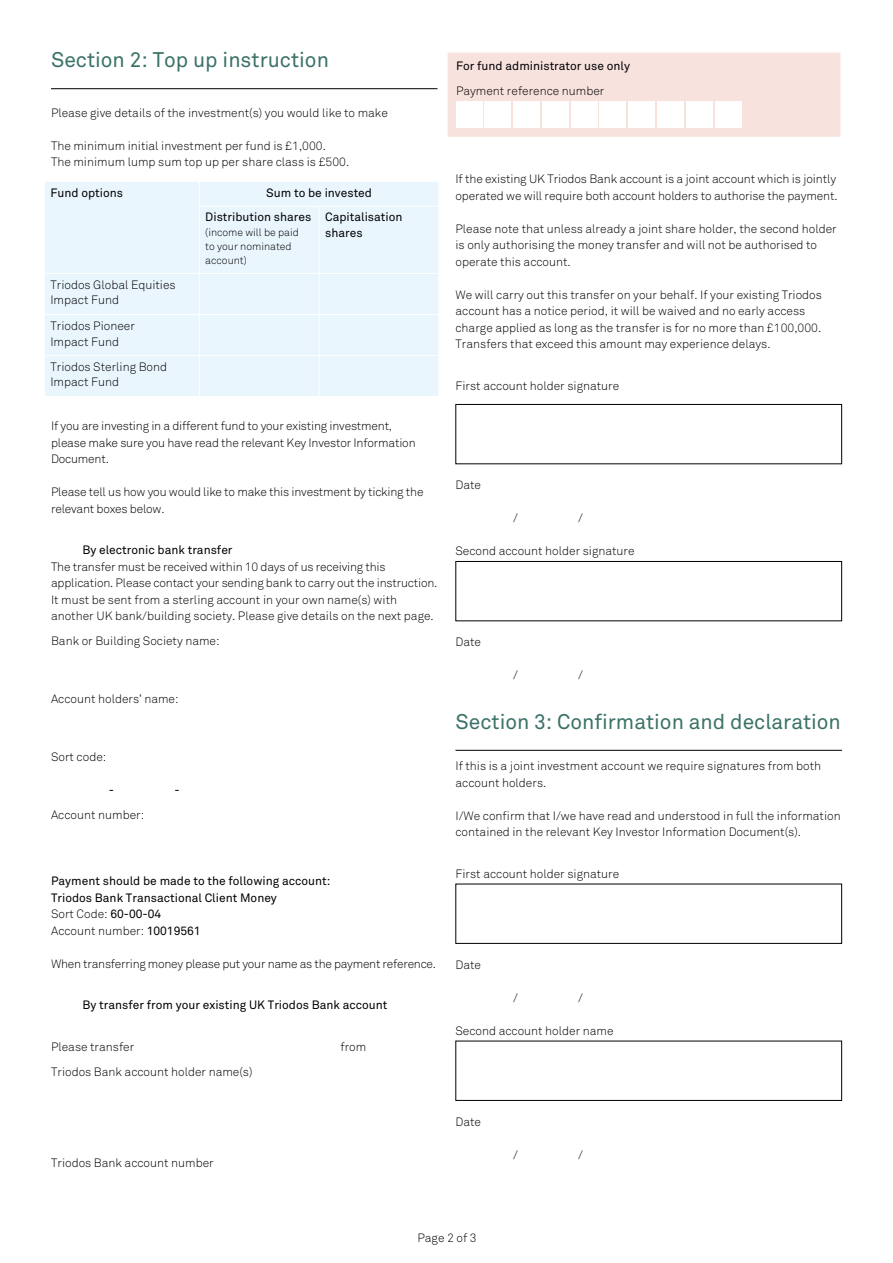
<style>
.page{position:relative;width:893px;height:1263px;background:#fff}
.page>*{position:absolute;margin:0;border:0;box-sizing:border-box;transform-origin:0 0}
.t1{font:21px "Akkurat";color:#3b7268}
.t2{font:300 12px/16.5px "Akkurat";color:#000}
.t3{font:12px/16.5px "Akkurat";color:#000}
.t4{font:300 12px "Akkurat";letter-spacing:-.02em;color:#000}
.t5{font:300 10.5px/14.2px "Akkurat";color:#000}
.s1{font-weight:300}
</style>
<div class="page">
<hr style="left:51px;top:88px;width:386px;height:1px;background:#000">
<hr style="left:455px;top:750px;width:387px;height:1px;background:#000">
<div style="left:455px;top:404px;width:387px;height:60px;border:1px solid #000"></div>
<div style="left:455px;top:561px;width:387px;height:60px;border:1px solid #000"></div>
<div style="left:455px;top:884px;width:387px;height:60px;border:1px solid #000"></div>
<div style="left:455px;top:1041px;width:387px;height:60px;border:1px solid #000"></div>
<div style="left:447px;top:52px;width:394px;height:86px;background:#f7e2de"></div>
<div style="left:456px;top:102px;width:26px;height:26px;background:#fff"></div>
<div style="left:485px;top:102px;width:26px;height:26px;background:#fff"></div>
<div style="left:514px;top:102px;width:26px;height:26px;background:#fff"></div>
<div style="left:542px;top:102px;width:26px;height:26px;background:#fff"></div>
<div style="left:571px;top:102px;width:26px;height:26px;background:#fff"></div>
<div style="left:600px;top:102px;width:26px;height:26px;background:#fff"></div>
<div style="left:629px;top:102px;width:26px;height:26px;background:#fff"></div>
<div style="left:657px;top:102px;width:27px;height:26px;background:#fff"></div>
<div style="left:686px;top:102px;width:26px;height:26px;background:#fff"></div>
<div style="left:715px;top:102px;width:26px;height:26px;background:#fff"></div>
<div style="left:446px;top:51px;width:396px;height:87px;border:2px solid #fff"></div>
<div style="left:46px;top:183px;width:392px;height:212px;background:#eaf6fe"></div>
<svg style="left:199px;top:183px;width:1px;height:23px"></svg>
<hr style="left:199px;top:206px;width:120px;height:1px;background:#fff">
<hr style="left:199px;top:207px;width:1px;height:66px;background:#fff">
<hr style="left:319px;top:206px;width:120px;height:1px;background:#fff">
<hr style="left:319px;top:207px;width:1px;height:66px;background:#fff">
<hr style="left:44px;top:273px;width:155px;height:1px;background:#fff">
<hr style="left:199px;top:273px;width:120px;height:1px;background:#fff">
<hr style="left:199px;top:274px;width:1px;height:40px;background:#fff">
<hr style="left:319px;top:273px;width:120px;height:1px;background:#fff">
<hr style="left:319px;top:274px;width:1px;height:40px;background:#fff">
<hr style="left:44px;top:314px;width:155px;height:1px;background:#fff">
<hr style="left:199px;top:314px;width:120px;height:1px;background:#fff">
<hr style="left:199px;top:315px;width:1px;height:40px;background:#fff">
<hr style="left:319px;top:314px;width:120px;height:1px;background:#fff">
<hr style="left:319px;top:315px;width:1px;height:40px;background:#fff">
<hr style="left:44px;top:355px;width:155px;height:1px;background:#fff">
<hr style="left:199px;top:355px;width:120px;height:1px;background:#fff">
<hr style="left:199px;top:356px;width:1px;height:40px;background:#fff">
<hr style="left:319px;top:355px;width:120px;height:1px;background:#fff">
<hr style="left:319px;top:356px;width:1px;height:40px;background:#fff">
<div style="left:43px;top:180px;width:398px;height:218px;border:2px solid #fff"></div>
<h1 class="t1" style="left:51px;top:47px;width:279px">Section 2: Top up instruction</h1>
<p class="t2" style="left:51px;top:104px;width:338px">Please give details of the investment(s) you would like to make</p>
<p class="t2" style="left:51px;top:137px;width:300px">The minimum initial investment per fund is £1,000.<br>The minimum lump sum top up per share class is £500.</p>
<p class="t3" style="left:50px;top:185px;width:74px">Fund options</p>
<p class="t3" style="left:205px;top:180px;width:168px;line-height:24.8px;text-indent:61px">Sum to be invested<br>Distribution shares</p>
<p class="t5" style="left:205px;top:225px;width:95px">(income will be paid to your nominated account)</p>
<p class="t3" style="left:325px;top:210px;width:79px;line-height:15.8px">Capitalisation shares</p>
<p class="t2" style="left:50px;top:277px;width:127px;line-height:15.8px">Triodos Global Equities<br>Impact Fund</p>
<p class="t2" style="left:50px;top:317px;width:86px">Triodos Pioneer<br>Impact Fund</p>
<p class="t2" style="left:50px;top:359px;width:118px;line-height:15.8px">Triodos Sterling Bond<br>Impact Fund</p>
<p class="t2" style="left:51px;top:418px;width:366px">If you are investing in a different fund to your existing investment, please make sure you have read the relevant Key Investor Information<br>Document.</p>
<p class="t2" style="left:51px;top:484px;width:374px">Please tell us how you would like to make this investment by ticking the relevant boxes below.</p>
<p class="t3" style="left:82px;top:542px;width:152px">By electronic bank transfer</p>
<p class="t2" style="left:51px;top:558px;width:388px">The transfer must be received within 10 days of us receiving this application. Please contact your sending bank to carry out the instruction.<br>It must be sent from a sterling account in your own name(s) with another UK bank/building society. Please give details on the next page.</p>
<p class="t2" style="left:51px;top:633px;width:170px">Bank or Building Society name:</p>
<p class="t2" style="left:51px;top:691px;width:129px">Account holders’ name:</p>
<p class="t2" style="left:51px;top:749px;width:57px">Sort code:</p>
<p class="t3" style="left:109px;top:782px;width:7px">-</p>
<p class="t3" style="left:174px;top:782px;width:7px">-</p>
<p class="t2" style="left:51px;top:807px;width:95px">Account number:</p>
<p class="t3" style="left:51px;top:873px;width:281px">Payment should be made to the following account:<br>Triodos Bank Transactional Client Money<br><span class="s1">Sort Code:</span> 60-00-04<br><span class="s1">Account number:</span> 10019561</p>
<p class="t4" style="left:51px;top:956px;width:386px">When transferring money please put your name as the payment reference.</p>
<p class="t3" style="left:82px;top:997px;width:307px">By transfer from your existing UK Triodos Bank account</p>
<p class="t2" style="left:51px;top:1038px;width:85px">Please transfer</p>
<p class="t2" style="left:340px;top:1038px;width:27px">from</p>
<p class="t2" style="left:51px;top:1063px;width:203px">Triodos Bank account holder name(s)</p>
<p class="t2" style="left:51px;top:1154px;width:164px">Triodos Bank account number</p>
<p class="t3" style="left:456px;top:58px;width:176px">For fund administrator use only</p>
<p class="t2" style="left:456px;top:83px;width:150px">Payment reference number</p>
<p class="t2" style="left:455px;top:171px;width:384px">If the existing UK Triodos Bank account is a joint account which is jointly operated we will require both account holders to authorise the payment.</p>
<p class="t2" style="left:455px;top:220px;width:383px">Please note that unless already a joint share holder, the second holder is only authorising the money transfer and will not be authorised to operate this account.</p>
<p class="t2" style="left:455px;top:286px;width:368px">We will carry out this transfer on your behalf. If your existing Triodos account has a notice period, it will be waived and no early access charge applied as long as the transfer is for no more than £100,000.<br>Transfers that exceed this amount may experience delays.</p>
<p class="t2" style="left:455px;top:377px;width:165px">First account holder signature</p>
<p class="t2" style="left:455px;top:477px;width:27px">Date</p>
<p class="t2" style="left:513px;top:510px;width:6px">/</p>
<p class="t2" style="left:578px;top:510px;width:6px">/</p>
<p class="t2" style="left:455px;top:543px;width:181px">Second account holder signature</p>
<p class="t2" style="left:455px;top:634px;width:27px">Date</p>
<p class="t2" style="left:513px;top:667px;width:6px">/</p>
<p class="t2" style="left:578px;top:667px;width:6px">/</p>
<h1 class="t1" style="left:455px;top:709px;width:387px">Section 3: Confirmation and declaration</h1>
<p class="t2" style="left:455px;top:758px;width:367px">If this is a joint investment account we require signatures from both account holders.</p>
<p class="t2" style="left:455px;top:807px;width:387px">I/We confirm that I/we have read and understood in full the information contained in the relevant Key Investor Information Document(s).</p>
<p class="t2" style="left:455px;top:865px;width:165px">First account holder signature</p>
<p class="t2" style="left:455px;top:956px;width:27px">Date</p>
<p class="t2" style="left:513px;top:989px;width:6px">/</p>
<p class="t2" style="left:578px;top:989px;width:6px">/</p>
<p class="t2" style="left:455px;top:1022px;width:160px">Second account holder name</p>
<p class="t2" style="left:455px;top:1113px;width:27px">Date</p>
<p class="t2" style="left:513px;top:1146px;width:6px">/</p>
<p class="t2" style="left:578px;top:1146px;width:6px">/</p>
<p class="t2" style="left:417px;top:1230px;width:61px">Page 2 of 3</p>
</div>
